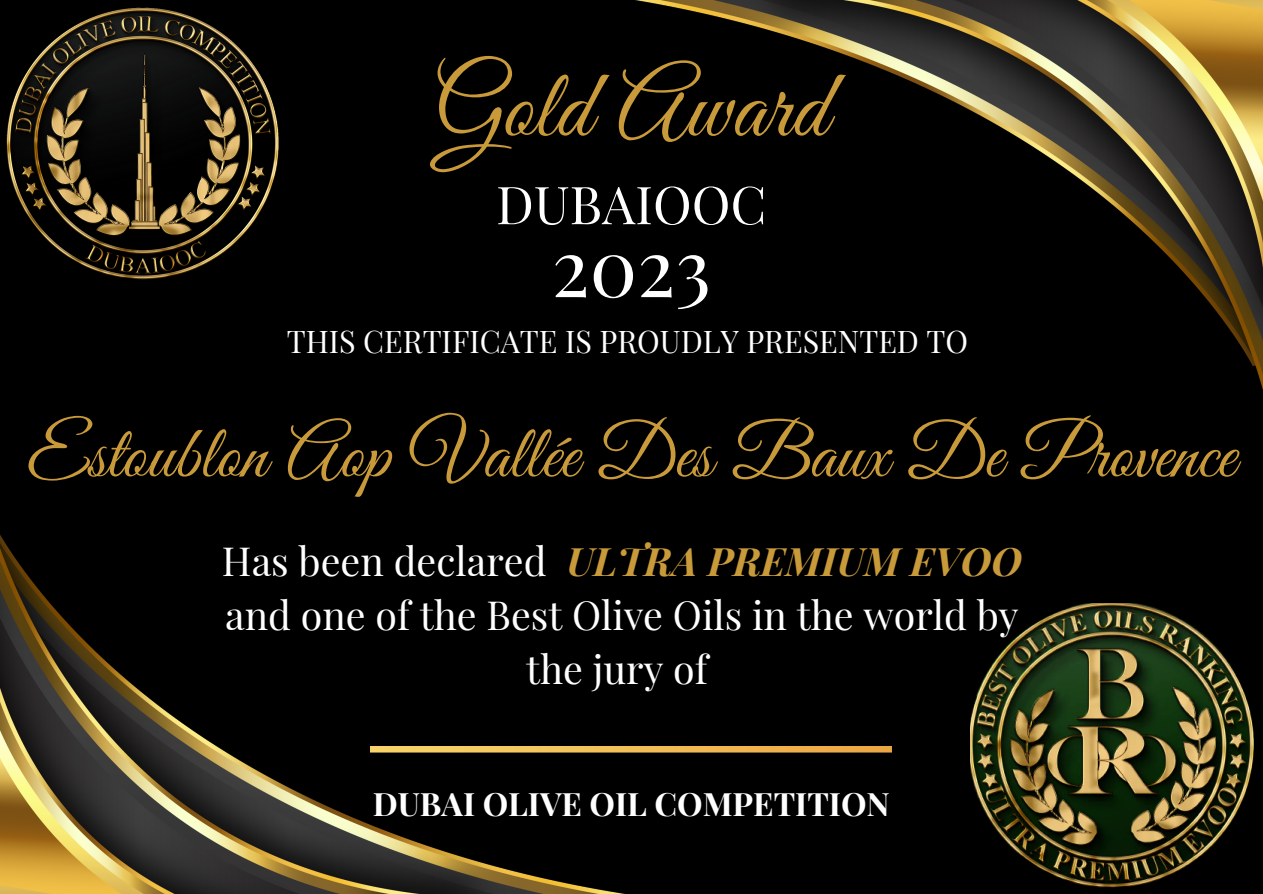
<style>
.page{position:relative;width:1263px;height:894px;background:#fff}
.page>*{position:absolute;margin:0;border:0;box-sizing:border-box;transform-origin:0 0}
.t1{font:97.5px "Great Vibes";color:#c89a3a}
.t2{font:79.35px "Playfair Display";color:#fff}
.t3{font:75.3px "Great Vibes";color:#c89a3a}
.t4{font:52.35px "Playfair Display";color:#fff}
.t5{font:39.3px/54px "Playfair Display";color:#fff;text-align:center}
.t6{font:700 32.25px "Playfair Display";color:#fff}
.t7{font:30.6px "Playfair Display";color:#fff}
.s1{font-weight:700;font-style:italic;color:#c89a3a}
</style>
<div class="page">
<div style="left:0;top:0;width:1263px;height:893px;background:#000"></div>
<img style="left:0;top:535px;width:808px;height:358px">
<img style="left:635px;top:0;width:628px;height:390px">
<img style="left:371px;top:745px;width:520px;height:7px">
<img style="left:6px;top:7px;width:273px;height:273px">
<img style="left:970px;top:603px;width:283px;height:285px">
<h1 class="t1" style="left:434px;top:53px;width:395px">Gold Award</h1>
<h3 class="t4" style="left:496px;top:167px;width:272px">DUBAIOOC</h3>
<h2 class="t2" style="left:552px;top:211px;width:161px">2023</h2>
<p class="t7" style="left:287px;top:319px;width:683px">THIS CERTIFICATE IS PROUDLY PRESENTED TO</p>
<h3 class="t3" style="left:27px;top:412px;width:1210px">Estoublon Aop Vallée Des Baux De Provence</h3>
<p class="t5" style="left:222px;top:532px;width:801px">Has been declared <span class="s1">ULTRA PREMIUM EVOO </span>and one of the Best Olive Oils in the world by the jury of</p>
<p class="t6" style="left:373px;top:781px;width:519px">DUBAI OLIVE OIL COMPETITION</p>
</div>
